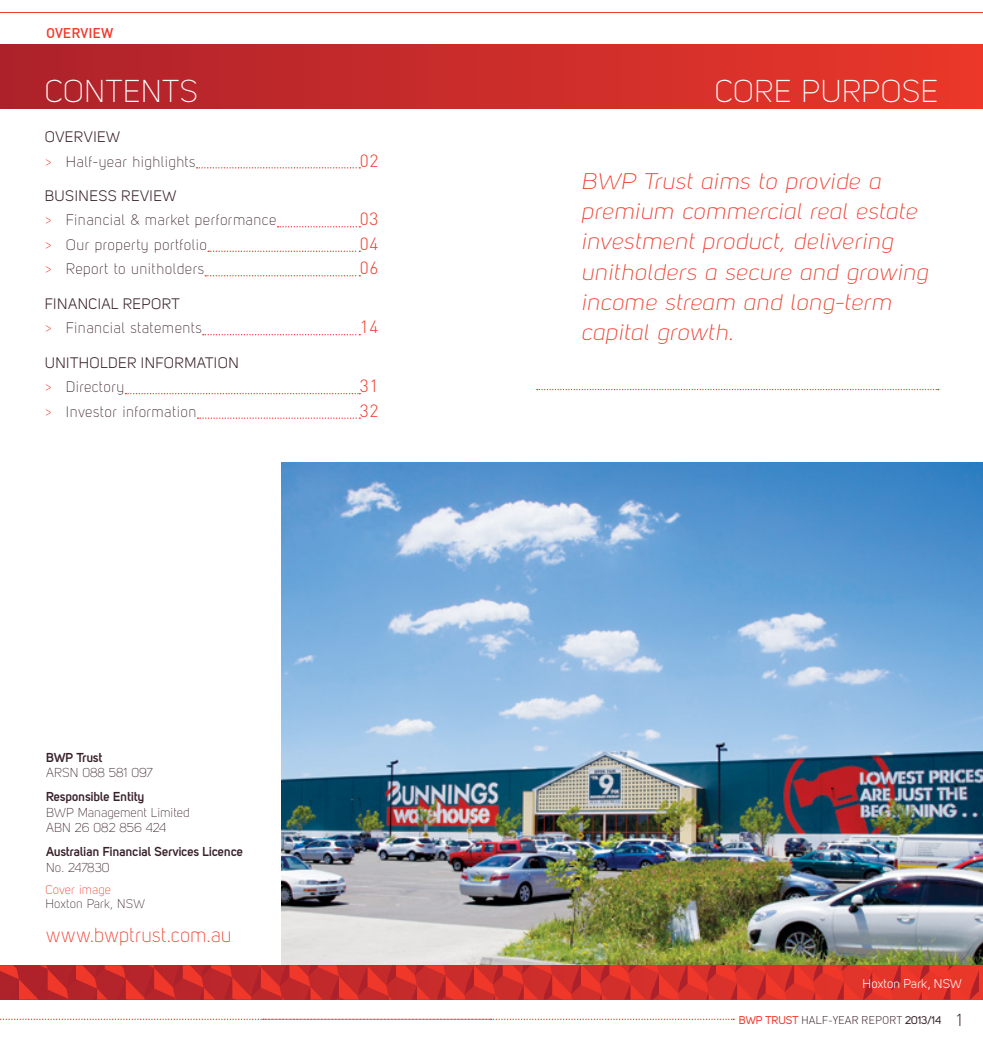
<style>
.page{position:relative;width:983px;height:1042px;background:#fff}
.page>*{position:absolute;margin:0;border:0;box-sizing:border-box;transform-origin:0 0}
.Page_Headers{font:31.32px "Uni Sans Light";color:#fff}
.Pull_Quotes{font:22.22px/30.1px "Uni Sans Light Italic";color:#ef3829;scale:1.14 1}
.t1{font:19.95px "Uni Sans Light";letter-spacing:.015em;color:#ef3829}
.t2{font:300 17.5px "DIN";letter-spacing:.03em;color:#ef3829}
.t3{font:300 17.15px "DIN";color:#38202a}
.t4{font:15.05px/24.5px "Uni Sans Light";letter-spacing:.03em;color:#38202a}
.t5{font:15.05px/24.5px "Uni Sans Book";letter-spacing:.03em;color:#38202a}
.Page_Headers-2{font:500 14px "DIN";color:#ef3829}
.t6{font:12.78px/15.6px "Uni Sans Light";color:#38202a}
.t7{font:700 12.78px/15.6px "Uni Sans Semi";color:#38202a}
.t8{font:12.42px/14px "Uni Sans Light";letter-spacing:.01em;color:#38202a}
.t9{font:12.42px "Uni Sans Book";letter-spacing:.01em;color:#fff}
.t10{font:300 11.2px "DIN";letter-spacing:-.01em;color:#38202a}
.s1{font-family:"Uni Sans Book"}
.s2{color:#ef3829}
.s3{font-family:"Uni Sans Light";color:#ef3829}
.s4{font-family:"Uni Sans Light"}
.s5{font-family:"Uni Sans Semi";font-weight:700}
.s6{font-family:"Uni Sans Light";font-weight:400}
.s7{font-size:20.3px}
.s8{font-family:"Uni Sans Regular";font-weight:400;color:#ef3829}
.s9{font-family:"Uni Sans Regular";font-weight:400}
</style>
<div class="page">
<svg style="left:0;top:1018px;width:734px;height:2px"></svg>
<svg style="left:196px;top:167px;width:164px;height:1px"></svg>
<svg style="left:277px;top:226px;width:83px;height:1px"></svg>
<svg style="left:208px;top:251px;width:152px;height:1px"></svg>
<svg style="left:205px;top:275px;width:155px;height:1px"></svg>
<svg style="left:203px;top:334px;width:157px;height:1px"></svg>
<svg style="left:125px;top:393px;width:235px;height:1px"></svg>
<svg style="left:197px;top:417px;width:163px;height:2px"></svg>
<img style="left:281px;top:463px;width:701px;height:502px">
<hr style="left:0;top:12px;width:982px;height:1px;background:#ef3829">
<div style="left:0;top:44px;width:982px;height:64px;background:linear-gradient(to right,#ad222b,#ea372a)"></div>
<svg style="left:536px;top:389px;width:402px;height:1px"></svg>
<svg style="left:0;top:965px;width:982px;height:35px;background:#d12e2a"></svg>
<p class="Page_Headers-2" style="left:46px;top:24px;width:69px">OVERVIEW</p>
<p class="Page_Headers" style="left:45px;top:73px;width:155px">CONTENTS</p>
<p class="Page_Headers" style="left:714px;top:73px;width:225px">CORE PURPOSE</p>
<p class="t4" style="left:45px;top:125px;width:152px"><span class="s1">OVERVIEW<br></span><span class="s2">&gt;</span> Half-year highlights</p>
<p class="t4" style="left:45px;top:183px;width:233px"><span class="s1">BUSINESS REVIEW<br></span><span class="s2">&gt;</span> Financial &amp; market performance</p>
<p class="t2" style="left:360px;top:149px;width:20px">02</p>
<p class="t2" style="left:360px;top:208px;width:20px">03</p>
<p class="t4" style="left:45px;top:232px;width:164px"><span class="s2">&gt;</span> Our property portfolio</p>
<p class="t2" style="left:360px;top:233px;width:20px">04</p>
<p class="t4" style="left:45px;top:257px;width:161px"><span class="s2">&gt;</span> Report to unitholders</p>
<p class="t2" style="left:360px;top:257px;width:20px">06</p>
<p class="t4" style="left:45px;top:291px;width:158px"><span class="s1">FINANCIAL REPORT<br></span><span class="s2">&gt;</span> Financial statements</p>
<p class="t2" style="left:360px;top:316px;width:20px">14</p>
<p class="t5" style="left:45px;top:350px;width:195px">UNITHOLDER INFORMATION <span class="s3">&gt;</span> <span class="s4">Directory</span></p>
<p class="t2" style="left:360px;top:375px;width:20px">31</p>
<p class="t4" style="left:45px;top:399px;width:153px"><span class="s2">&gt;</span> Investor information</p>
<p class="t2" style="left:360px;top:400px;width:20px">32</p>
<p class="t6" style="left:46px;top:749px;width:108px"><span class="s5">BWP Trust<br></span>ARSN 088 581 097</p>
<p class="t6" style="left:46px;top:789px;width:145px"><span class="s5">Responsible Entity<br></span>BWP Management Limited<br>ABN 26 082 856 424</p>
<p class="t7" style="left:46px;top:843px;width:198px">Australian Financial Services Licence<br><span class="s6">No. 247830</span></p>
<p class="t8" style="left:45px;top:883px;width:101px"><span class="s2">Cover image<br></span>Hoxton Park, NSW</p>
<p class="t1" style="left:46px;top:923px;width:187px">www.bwptrust.com.<span class="s7">au</span></p>
<p class="Pull_Quotes" style="left:580px;top:166px;width:306px">BWP Trust aims to provide a premium commercial real estate investment product, delivering unitholders a secure and growing income stream and long-term capital growth.</p>
<p class="t9" style="left:862px;top:976px;width:101px">Hoxton Park, NSW</p>
<p class="t10" style="left:738px;top:1013px;width:204px"><span class="s8">BWP TRUST</span> HALF-YEAR REPORT <span class="s9">2013/14</span></p>
<p class="t3" style="left:954px;top:1009px;width:10px">1</p>
</div>
